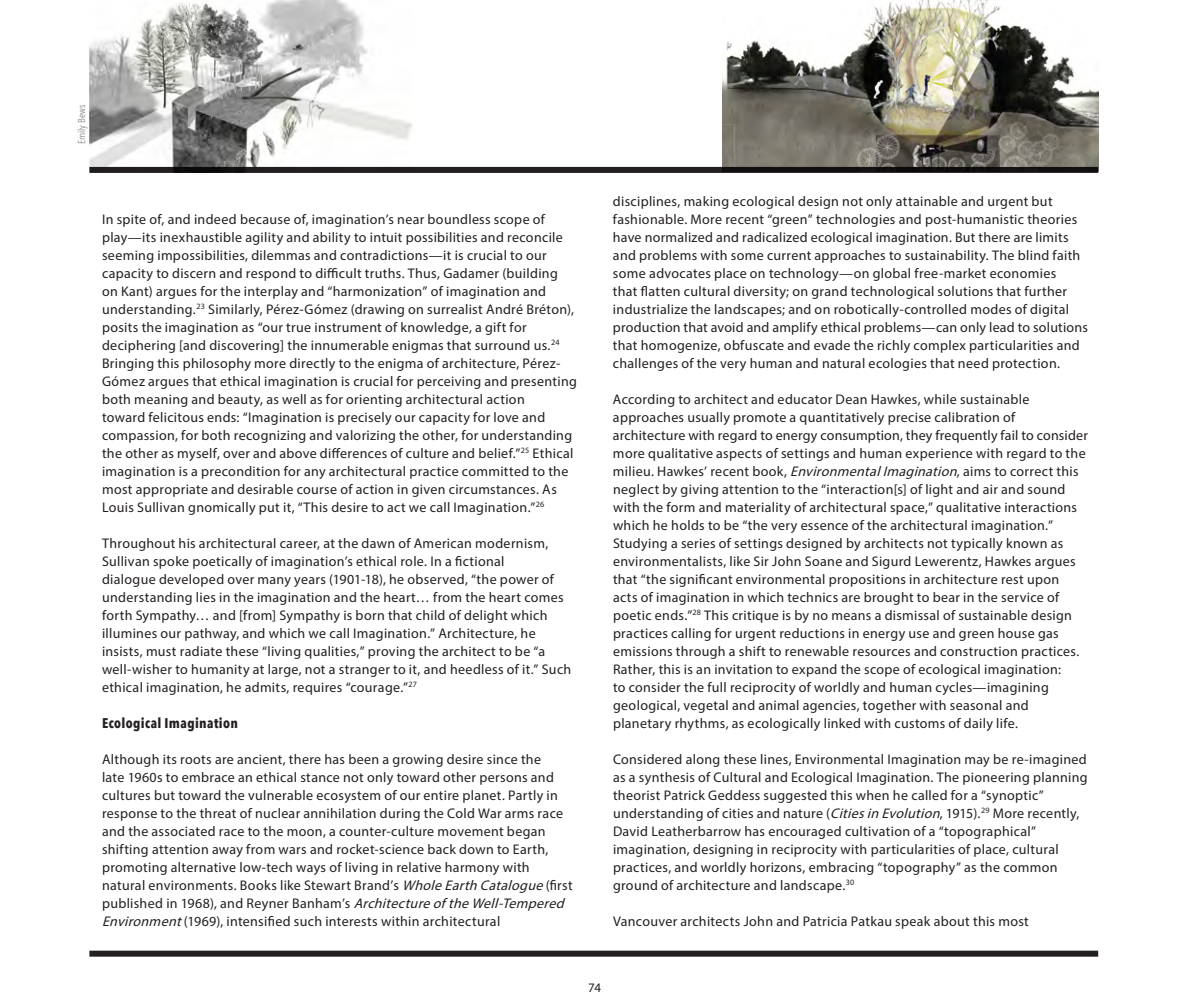
<style>
.page{position:relative;width:1188px;height:1008px;background:#fff}
.page>*{position:absolute;margin:0;border:0;box-sizing:border-box;transform-origin:0 0}
.t1{font:14px/18px "Myriad Pro";letter-spacing:.02em;color:#231f20}
.t2{font:700 14px "Avenir Next Condensed";letter-spacing:.025em;color:#231f20}
.t3{font:13px "Myriad Pro";color:#231f20}
.t4{font:10px "Avenir Next Condensed";color:#8b8d90}
.s1{font-style:italic}
</style>
<div class="page">
<img style="left:723px;top:0;width:375px;height:167px">
<img style="left:89px;top:0;width:324px;height:167px">
<div style="left:89px;top:951px;width:1009px;height:6px;background:#231f20"></div>
<svg style="left:89px;top:167px;width:1009px;height:6px;background:#1e1a1b"></svg>
<p class="t4" style="left:73px;top:144px;width:41px;rotate:-90deg">Emily Bews</p>
<p class="t1" style="left:102px;top:210px;width:474px">In spite of, and indeed because of, imagination’s near boundless scope of play—its inexhaustible agility and ability to intuit possibilities and reconcile seeming impossibilities, dilemmas and contradictions—it is crucial to our capacity to discern and respond to difficult truths. Thus, Gadamer (building on Kant) argues for the interplay and “harmonization” of imagination and understanding.<sup>23</sup> Similarly, Pérez-Gómez (drawing on surrealist André Bréton), posits the imagination as “our true instrument of knowledge, a gift for deciphering [and discovering] the innumerable enigmas that surround us.<sup>24</sup></p>
<p class="t1" style="left:102px;top:354px;width:476px">Bringing this philosophy more directly to the enigma of architecture, Pérez-Gómez argues that ethical imagination is crucial for perceiving and presenting both meaning and beauty, as well as for orienting architectural action<br>toward felicitous ends: “Imagination is precisely our capacity for love and compassion, for both recognizing and valorizing the other, for understanding the other as myself, over and above differences of culture and belief.”<sup>25</sup> Ethical imagination is a precondition for any architectural practice committed to the most appropriate and desirable course of action in given circumstances. As Louis Sullivan gnomically put it, “This desire to act we call Imagination.”<sup>26</sup></p>
<p class="t1" style="left:102px;top:534px;width:471px">Throughout his architectural career, at the dawn of American modernism, Sullivan spoke poetically of imagination’s ethical role. In a fictional<br>dialogue developed over many years (1901-18), he observed, “the power of understanding lies in the imagination and the heart… from the heart comes forth Sympathy… and [from] Sympathy is born that child of delight which illumines our pathway, and which we call Imagination.” Architecture, he insists, must radiate these “living qualities,” proving the architect to be “a well-wisher to humanity at large, not a stranger to it, and heedless of it.” Such ethical imagination, he admits, requires “courage.”<sup>27</sup></p>
<p class="t2" style="left:102px;top:715px;width:137px">Ecological Imagination</p>
<p class="t1" style="left:102px;top:750px;width:472px">Although its roots are ancient, there has been a growing desire since the<br>late 1960s to embrace an ethical stance not only toward other persons and cultures but toward the vulnerable ecosystem of our entire planet. Partly in response to the threat of nuclear annihilation during the Cold War arms race and the associated race to the moon, a counter-culture movement began shifting attention away from wars and rocket-science back down to Earth, promoting alternative low-tech ways of living in relative harmony with natural environments. Books like Stewart Brand’s <span class="s1">WholeEarthCatalogue</span>(first published in 1968), and Reyner Banham’s <span class="s1">ArchitectureoftheWell-Tempered Environment</span>(1969), intensified such interests within architectural</p>
<p class="t1" style="left:613px;top:192px;width:466px">disciplines, making ecological design not only attainable and urgent but fashionable. More recent “green” technologies and post-humanistic theories have normalized and radicalized ecological imagination. But there are limits</p>
<p class="t1" style="left:613px;top:246px;width:469px">and problems with some current approaches to sustainability. The blind faith some advocates place on technology—on global free-market economies that flatten cultural diversity; on grand technological solutions that further industrialize the landscapes; and on robotically-controlled modes of digital</p>
<p class="t1" style="left:613px;top:318px;width:476px">production that avoid and amplify ethical problems—can only lead to solutions</p>
<p class="t1" style="left:613px;top:336px;width:468px">that homogenize, obfuscate and evade the richly complex particularities and challenges of the very human and natural ecologies that need protection.</p>
<p class="t1" style="left:613px;top:390px;width:476px">According to architect and educator Dean Hawkes, while sustainable approaches usually promote a quantitatively precise calibration of architecture with regard to energy consumption, they frequently fail to consider</p>
<p class="t1" style="left:613px;top:444px;width:474px">more qualitative aspects of settings and human experience with regard to the milieu. Hawkes’ recent book, <span class="s1">EnvironmentalImagination</span>, aims to correct this neglect by giving attention to the “interaction[s] of light and air and sound with the form and materiality of architectural space,” qualitative interactions which he holds to be “the very essence of the architectural imagination.” Studying a series of settings designed by architects not typically known as environmentalists, like Sir John Soane and Sigurd Lewerentz, Hawkes argues that “the significant environmental propositions in architecture rest upon</p>
<p class="t1" style="left:613px;top:588px;width:468px">acts of imagination in which technics are brought to bear in the service of poetic ends.”<sup>28</sup> This critique is by no means a dismissal of sustainable design practices calling for urgent reductions in energy use and green house gas emissions through a shift to renewable resources and construction practices.<br>Rather, this is an invitation to expand the scope of ecological imagination:<br>to consider the full reciprocity of worldly and human cycles—imagining geological, vegetal and animal agencies, together with seasonal and planetary rhythms, as ecologically linked with customs of daily life.</p>
<p class="t1" style="left:613px;top:750px;width:476px">Considered along these lines, Environmental Imagination may be re-imagined as a synthesis of Cultural and Ecological Imagination. The pioneering planning theorist Patrick Geddess suggested this when he called for a “synoptic” understanding of cities and nature (<span class="s1">CitiesinEvolution</span>, 1915).<sup>29</sup> More recently, David Leatherbarrow has encouraged cultivation of a “topographical” imagination, designing in reciprocity with particularities of place, cultural practices, and worldly horizons, embracing “topography” as the common ground of architecture and landscape.<sup>30</sup></p>
<p class="t1" style="left:613px;top:912px;width:417px">Vancouver architects John and Patricia Patkau speak about this most</p>
<p class="t3" style="left:588px;top:979px;width:14px">74</p>
</div>
